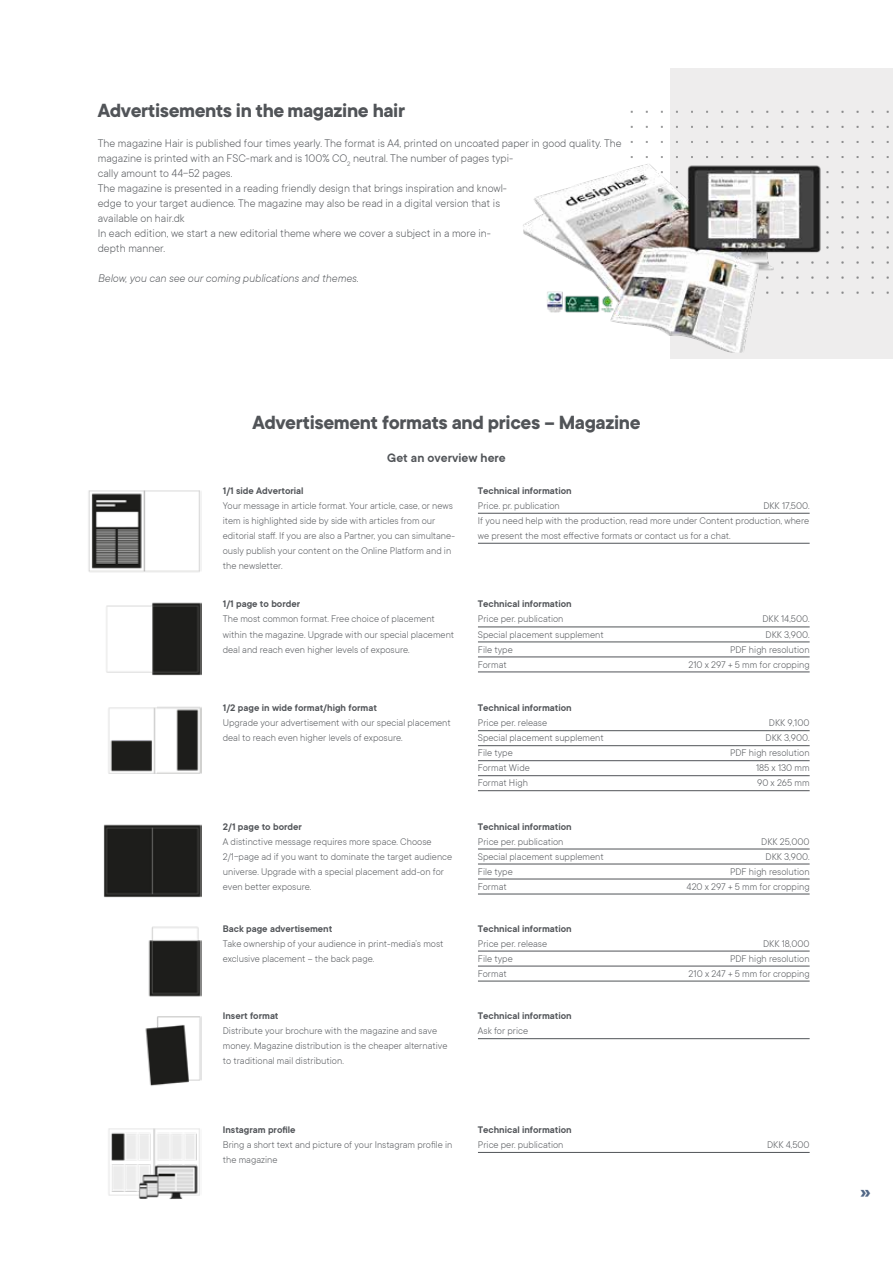
<style>
.page{position:relative;width:893px;height:1263px;background:#fff}
.page>*{position:absolute;margin:0;border:0;box-sizing:border-box;transform-origin:0 0}
.t1{font:700 21px "TT Commons";letter-spacing:-.02em;color:#515458}
.t2{font:700 21px "TT Commons";color:#526887}
.t3{font:600 13.5px "TT Commons";color:#515458}
.t4{font:300 12px/15px "TT Commons";color:#515458}
.t5{font:italic 300 12px "TT Commons";color:#515458}
.t6{font:300 10.5px/15px "TT Commons";color:#515458}
.t7{font:600 10.5px "TT Commons";color:#515458}
</style>
<div class="page">
<div style="left:671px;top:68px;width:222px;height:290px;background:#eeeded"></div>
<img style="left:630px;top:101px;width:259px;height:193px">
<img style="left:523px;top:161px;width:302px;height:192px">
<img style="left:88px;top:490px;width:114px;height:82px">
<hr style="left:478px;top:513px;width:332px;height:1px;background:#515458">
<hr style="left:478px;top:543px;width:332px;height:1px;background:#515458">
<img style="left:106px;top:602px;width:96px;height:74px">
<hr style="left:478px;top:627px;width:332px;height:1px;background:#515458">
<hr style="left:478px;top:642px;width:332px;height:1px;background:#515458">
<hr style="left:478px;top:657px;width:332px;height:1px;background:#515458">
<hr style="left:478px;top:672px;width:332px;height:1px;background:#515458">
<img style="left:108px;top:706px;width:50px;height:68px">
<hr style="left:478px;top:730px;width:332px;height:1px;background:#515458">
<hr style="left:478px;top:745px;width:332px;height:1px;background:#515458">
<hr style="left:478px;top:760px;width:332px;height:1px;background:#515458">
<hr style="left:478px;top:775px;width:332px;height:1px;background:#515458">
<hr style="left:478px;top:790px;width:332px;height:1px;background:#515458">
<img style="left:158px;top:706px;width:44px;height:68px">
<img style="left:103px;top:824px;width:99px;height:74px">
<hr style="left:478px;top:849px;width:332px;height:1px;background:#515458">
<hr style="left:478px;top:864px;width:332px;height:1px;background:#515458">
<hr style="left:478px;top:879px;width:332px;height:1px;background:#515458">
<hr style="left:478px;top:894px;width:332px;height:1px;background:#515458">
<img style="left:145px;top:926px;width:57px;height:160px">
<hr style="left:478px;top:951px;width:332px;height:1px;background:#515458">
<hr style="left:478px;top:966px;width:332px;height:1px;background:#515458">
<hr style="left:478px;top:981px;width:332px;height:1px;background:#515458">
<img style="left:108px;top:1128px;width:92px;height:71px">
<hr style="left:478px;top:1152px;width:332px;height:1px;background:#515458">
<hr style="left:478px;top:1038px;width:332px;height:1px;background:#515458">
<h1 class="t1" style="left:98px;top:99px;width:309px">Advertisements in the magazine hair</h1>
<p class="t4" style="left:98px;top:135px;width:525px">The magazine Hair is published four times yearly. The format is A4, printed on uncoated paper in good quality. The magazine is printed with an FSC-mark and is 100% CO<sub>2</sub> neutral. The number of pages typi-<br>cally amount to 44-52 pages.<br>The magazine is presented in a reading friendly design that brings inspiration and knowl-<br>edge to your target audience. The magazine may also be read in a digital version that is<br>available on hair.dk<br>In each edition, we start a new editorial theme where we cover a subject in a more in-<br>depth manner.</p>
<p class="t5" style="left:98px;top:272px;width:262px">Below, you can see our coming publications and themes.</p>
<h1 class="t1" style="left:252px;top:411px;width:390px">Advertisement formats and prices – Magazine</h1>
<p class="t3" style="left:387px;top:451px;width:120px">Get an overview here</p>
<p class="t7" style="left:223px;top:485px;width:82px">1/1 side Advertorial</p>
<p class="t6" style="left:223px;top:498px;width:234px">Your message in article format. Your article, case, or news item is highlighted side by side with articles from our editorial staff. If you are also a Partner, you can simultane&shy;ously publish your content on the Online Platform and in the newsletter.</p>
<p class="t7" style="left:223px;top:598px;width:79px">1/1 page to border</p>
<p class="t6" style="left:223px;top:612px;width:233px">The most common format. Free choice of placement within the magazine. Upgrade with our special placement deal and reach even higher levels of exposure.</p>
<p class="t7" style="left:223px;top:702px;width:156px">1/2 page in wide format/high format</p>
<p class="t6" style="left:223px;top:715px;width:230px">Upgrade your advertisement with our special placement deal to reach even higher levels of exposure.</p>
<p class="t7" style="left:223px;top:820px;width:81px">2/1 page to border</p>
<p class="t6" style="left:223px;top:834px;width:231px">A distinctive message requires more space. Choose 2/1-page ad if you want to dominate the target audience universe. Upgrade with a special placement add-on for even better exposure.</p>
<p class="t7" style="left:223px;top:922px;width:111px">Back page advertisement</p>
<p class="t6" style="left:223px;top:936px;width:222px">Take ownership of your audience in print-media’s most exclusive placement – the back page.</p>
<p class="t7" style="left:223px;top:1010px;width:57px">Insert format</p>
<p class="t6" style="left:223px;top:1023px;width:226px">Distribute your brochure with the magazine and save money. Magazine distribution is the cheaper alternative to traditional mail distribution.</p>
<p class="t7" style="left:478px;top:485px;width:95px">Technical information</p>
<p class="t6" style="left:478px;top:498px;width:83px">Price. pr. publication</p>
<p class="t6" style="left:478px;top:498px;width:333px;text-align:justify;text-indent:285px">DKK 17,500.<br>If you need help with the production, read more under Content production, where we present the most effective formats or contact us for a chat.</p>
<p class="t7" style="left:478px;top:598px;width:95px">Technical information</p>
<p class="t6" style="left:478px;top:612px;width:87px">Price per. publication</p>
<p class="t6" style="left:762px;top:612px;width:49px">DKK 14,500.</p>
<p class="t6" style="left:478px;top:627px;width:127px">Special placement supplement</p>
<p class="t6" style="left:766px;top:627px;width:46px">DKK 3,900.</p>
<p class="t6" style="left:478px;top:642px;width:36px">File type</p>
<p class="t6" style="left:730px;top:642px;width:81px">PDF high resolution</p>
<p class="t6" style="left:478px;top:657px;width:30px">Format</p>
<p class="t6" style="left:688px;top:657px;width:123px">210 x 297 + 5 mm for cropping</p>
<p class="t7" style="left:478px;top:702px;width:95px">Technical information</p>
<p class="t6" style="left:478px;top:715px;width:71px">Price per. release</p>
<p class="t6" style="left:769px;top:715px;width:42px">DKK 9,100</p>
<p class="t6" style="left:478px;top:730px;width:127px">Special placement supplement</p>
<p class="t6" style="left:766px;top:730px;width:46px">DKK 3,900.</p>
<p class="t6" style="left:478px;top:745px;width:36px">File type</p>
<p class="t6" style="left:730px;top:745px;width:81px">PDF high resolution</p>
<p class="t6" style="left:478px;top:760px;width:53px">Format Wide</p>
<p class="t6" style="left:756px;top:760px;width:55px">185 x 130 mm</p>
<p class="t6" style="left:478px;top:775px;width:52px">Format High</p>
<p class="t6" style="left:757px;top:775px;width:54px">90 x 265 mm</p>
<p class="t7" style="left:478px;top:820px;width:95px">Technical information</p>
<p class="t6" style="left:478px;top:834px;width:87px">Price per. publication</p>
<p class="t6" style="left:761px;top:834px;width:50px">DKK 25,000</p>
<p class="t6" style="left:478px;top:849px;width:127px">Special placement supplement</p>
<p class="t6" style="left:766px;top:849px;width:46px">DKK 3,900.</p>
<p class="t6" style="left:478px;top:864px;width:36px">File type</p>
<p class="t6" style="left:730px;top:864px;width:81px">PDF high resolution</p>
<p class="t6" style="left:478px;top:879px;width:30px">Format</p>
<p class="t6" style="left:687px;top:879px;width:125px">420 x 297 + 5 mm for cropping</p>
<p class="t7" style="left:478px;top:922px;width:95px">Technical information</p>
<p class="t6" style="left:478px;top:936px;width:71px">Price per. release</p>
<p class="t6" style="left:763px;top:936px;width:48px">DKK 18,000</p>
<p class="t6" style="left:478px;top:951px;width:36px">File type</p>
<p class="t6" style="left:730px;top:951px;width:81px">PDF high resolution</p>
<p class="t6" style="left:478px;top:966px;width:30px">Format</p>
<p class="t6" style="left:689px;top:966px;width:122px">210 x 247 + 5 mm for cropping</p>
<p class="t7" style="left:478px;top:1010px;width:95px">Technical information</p>
<p class="t6" style="left:478px;top:1023px;width:52px">Ask for price</p>
<p class="t7" style="left:223px;top:1124px;width:74px">Instagram profile</p>
<p class="t6" style="left:223px;top:1137px;width:231px">Bring a short text and picture of your Instagram profile in the magazine</p>
<p class="t7" style="left:478px;top:1124px;width:95px">Technical information</p>
<p class="t6" style="left:478px;top:1137px;width:87px">Price per. publication</p>
<p class="t6" style="left:767px;top:1137px;width:44px">DKK 4,500</p>
<h1 class="t2" style="left:860px;top:1180px;width:12px">»</h1>
</div>
